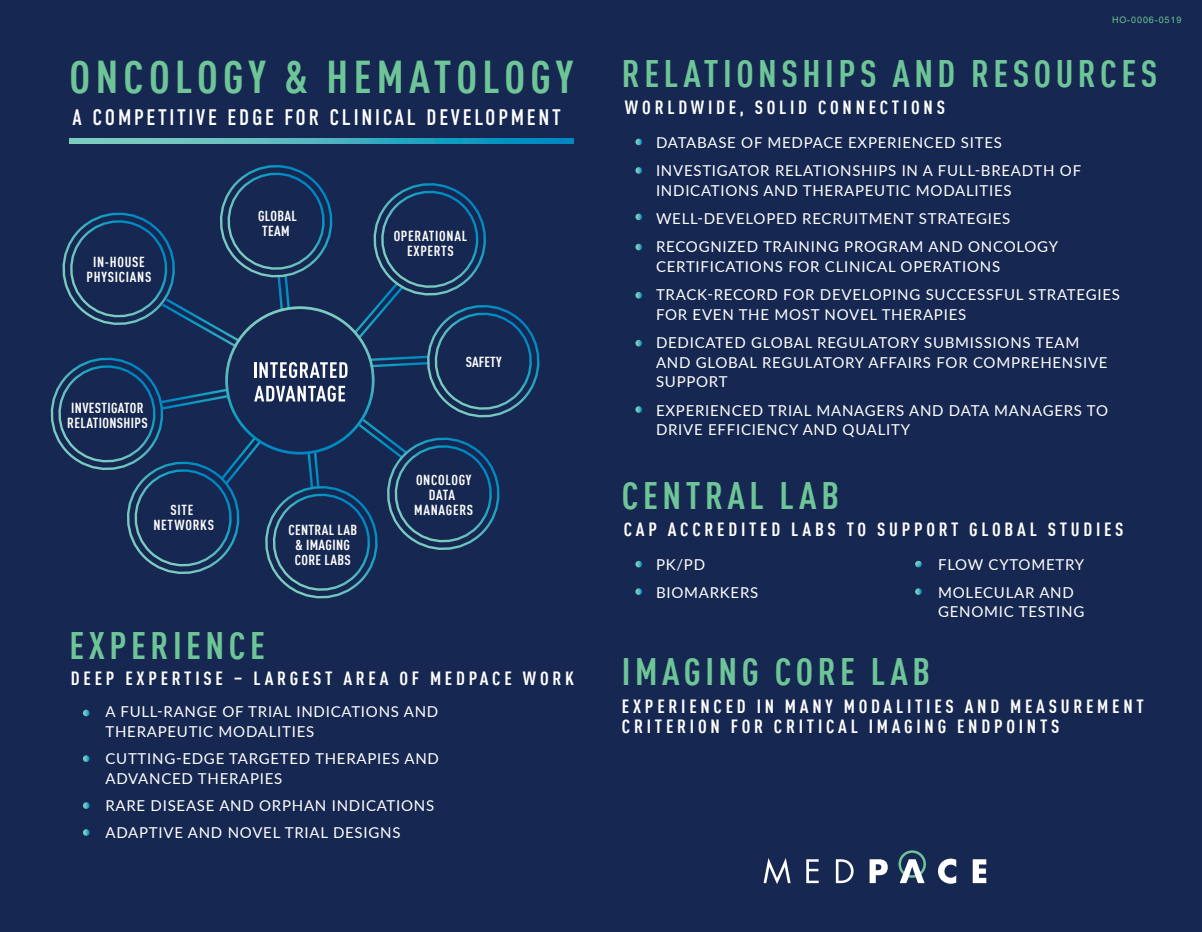
<style>
.page{position:relative;width:1202px;height:932px;background:#fff}
.page>*{position:absolute;margin:0;border:0;box-sizing:border-box;transform-origin:0 0}
.t1{font:700 condensed 45px "DINOT";letter-spacing:.12em;color:#6ec597}
.t2{font:700 condensed 37.5px "DINOT";letter-spacing:.12em;color:#6ec597}
.t3{font:22.5px "DIN Condensed";letter-spacing:.12em;color:#fff}
.t4{font:700 condensed 18.75px/20.4px "DINOT";letter-spacing:.2em;color:#fff}
.t5{font:15px/28.3px "Lato";letter-spacing:.05em;color:#fff}
.t6{font:700 condensed 14.25px/15px "DINOT";letter-spacing:.03em;color:#fff}
.t7{font:700 condensed 14.25px/15px "DINOT";letter-spacing:.05em;color:#fff;text-align:center}
.t8{font:9px "Arial";letter-spacing:.1em;color:#6ec597}
</style>
<div class="page">
<div style="left:0;top:0;width:1201px;height:932px;background:#162851"></div>
<svg style="left:763px;top:858px;width:27px;height:26px"></svg>
<svg style="left:806px;top:859px;width:12px;height:24px"></svg>
<svg style="left:836px;top:859px;width:17px;height:24px"></svg>
<svg style="left:869px;top:859px;width:18px;height:24px"></svg>
<svg style="left:898px;top:850px;width:28px;height:33px"></svg>
<svg style="left:938px;top:858px;width:18px;height:25px"></svg>
<svg style="left:972px;top:859px;width:14px;height:24px"></svg>
<svg style="left:635px;top:139px;width:7px;height:6px"></svg>
<svg style="left:635px;top:167px;width:7px;height:7px"></svg>
<svg style="left:635px;top:213px;width:7px;height:7px"></svg>
<svg style="left:635px;top:244px;width:7px;height:6px"></svg>
<svg style="left:635px;top:292px;width:7px;height:6px"></svg>
<svg style="left:635px;top:340px;width:7px;height:6px"></svg>
<svg style="left:635px;top:406px;width:7px;height:7px"></svg>
<svg style="left:69px;top:138px;width:504px;height:6px;background:#44afc0"></svg>
<svg style="left:50px;top:165px;width:490px;height:434px"></svg>
<svg style="left:83px;top:709px;width:7px;height:7px"></svg>
<svg style="left:83px;top:755px;width:7px;height:7px"></svg>
<svg style="left:83px;top:802px;width:7px;height:6px"></svg>
<svg style="left:83px;top:829px;width:7px;height:6px"></svg>
<svg style="left:635px;top:561px;width:7px;height:6px"></svg>
<svg style="left:635px;top:588px;width:7px;height:7px"></svg>
<svg style="left:915px;top:588px;width:6px;height:7px"></svg>
<svg style="left:915px;top:561px;width:7px;height:7px"></svg>
<h1 class="t1" style="left:69px;top:44px;width:505px">ONCOLOGY &amp; HEMATOLOGY</h1>
<h3 class="t3" style="left:72px;top:105px;width:490px">A COMPETITIVE EDGE FOR CLINICAL DEVELOPMENT</h3>
<p class="t7" style="left:87px;top:253px;width:66px">IN-HOUSE<br>PHYSICIANS</p>
<p class="t6" style="left:67px;top:399px;width:82px">INVESTIGATOR<br>RELATIONSHIPS</p>
<p class="t6" style="left:258px;top:207px;width:40px">GLOBAL<br>TEAM</p>
<p class="t7" style="left:394px;top:227px;width:75px">OPERATIONAL<br>EXPERTS</p>
<p class="t6" style="left:466px;top:353px;width:37px">SAFETY</p>
<p class="t6" style="left:416px;top:471px;width:57px;text-align:center">ONCOLOGY<br>DATA</p>
<p class="t6" style="left:171px;top:501px;width:24px">SITE</p>
<p class="t7" style="left:414px;top:501px;width:61px">MANAGERS</p>
<p class="t7" style="left:153px;top:516px;width:62px">NETWORKS</p>
<p class="t6" style="left:288px;top:521px;width:70px;text-align:center">CENTRAL LAB &amp; IMAGING<br>CORE LABS</p>
<h2 class="t2" style="left:69px;top:618px;width:197px">EXPERIENCE</h2>
<p class="t4" style="left:71px;top:666px;width:504px">DEEP EXPERTISE – LARGEST AREA OF MEDPACE WORK</p>
<p class="t5" style="left:105px;top:701px;width:334px;line-height:19.5px">A FULL-RANGE OF TRIAL INDICATIONS AND<br>THERAPEUTIC MODALITIES</p>
<p class="t5" style="left:105px;top:748px;width:335px;line-height:19.5px">CUTTING-EDGE TARGETED THERAPIES AND<br>ADVANCED THERAPIES</p>
<p class="t5" style="left:105px;top:791px;width:330px;line-height:27.3px">RARE DISEASE AND ORPHAN INDICATIONS<br>ADAPTIVE AND NOVEL TRIAL DESIGNS</p>
<p class="t8" style="left:1112px;top:13px;width:71px">HO-0006-0519</p>
<h2 class="t2" style="left:622px;top:46px;width:537px">RELATIONSHIPS AND RESOURCES</h2>
<p class="t4" style="left:625px;top:96px;width:321px">WORLDWIDE, SOLID CONNECTIONS</p>
<p class="t5" style="left:656px;top:127px;width:426px">DATABASE OF MEDPACE EXPERIENCED SITES<br>INVESTIGATOR RELATIONSHIPS IN A FULL-BREADTH OF</p>
<p class="t5" style="left:656px;top:175px;width:403px">INDICATIONS AND THERAPEUTIC MODALITIES<br>WELL-DEVELOPED RECRUITMENT STRATEGIES<br>RECOGNIZED TRAINING PROGRAM AND ONCOLOGY</p>
<p class="t5" style="left:656px;top:251px;width:465px">CERTIFICATIONS FOR CLINICAL OPERATIONS<br>TRACK-RECORD FOR DEVELOPING SUCCESSFUL STRATEGIES</p>
<p class="t5" style="left:656px;top:299px;width:425px">FOR EVEN THE MOST NOVEL THERAPIES<br>DEDICATED GLOBAL REGULATORY SUBMISSIONS TEAM</p>
<p class="t5" style="left:656px;top:352px;width:453px;line-height:19.5px">AND GLOBAL REGULATORY AFFAIRS FOR COMPREHENSIVE<br>SUPPORT</p>
<p class="t5" style="left:656px;top:399px;width:453px;line-height:19.5px">EXPERIENCED TRIAL MANAGERS AND DATA MANAGERS TO<br>DRIVE EFFICIENCY AND QUALITY</p>
<h2 class="t2" style="left:622px;top:468px;width:219px">CENTRAL LAB</h2>
<p class="t4" style="left:624px;top:518px;width:501px">CAP ACCREDITED LABS TO SUPPORT GLOBAL STUDIES</p>
<p class="t5" style="left:656px;top:550px;width:104px;line-height:27.3px">PK/PD<br>BIOMARKERS</p>
<p class="t5" style="left:938px;top:550px;width:147px;line-height:27.3px">FLOW CYTOMETRY<br>MOLECULAR AND</p>
<p class="t5" style="left:938px;top:597px;width:148px">GENOMIC TESTING</p>
<h2 class="t2" style="left:622px;top:644px;width:310px">IMAGING CORE LAB</h2>
<p class="t4" style="left:622px;top:694px;width:523px">EXPERIENCED IN MANY MODALITIES AND MEASUREMENT<br>CRITERION FOR CRITICAL IMAGING ENDPOINTS</p>
</div>
